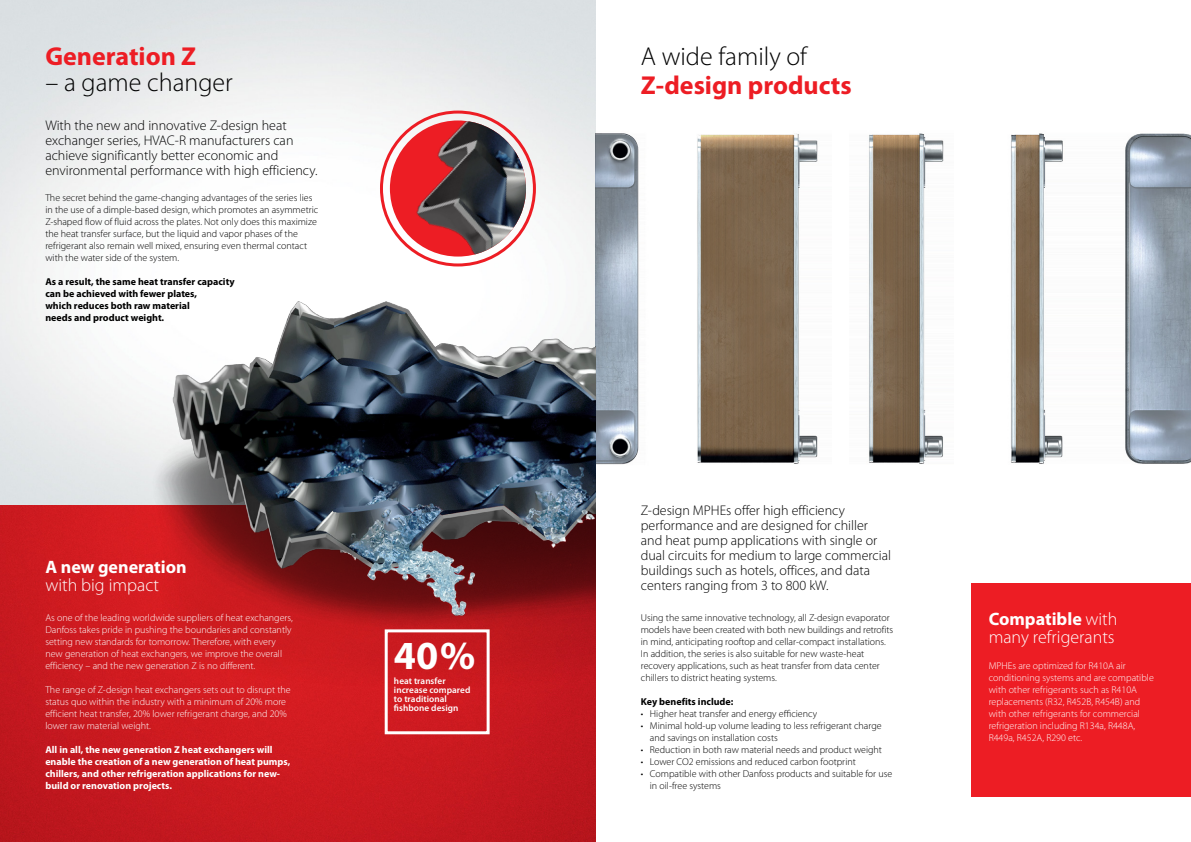
<style>
.page{position:relative;width:1191px;height:842px;background:#fff}
.page>*{position:absolute;margin:0;border:0;box-sizing:border-box;transform-origin:0 0}
.t1{font:700 40px "Myriad Pro";color:#fff}
.Copy{font:700 26px "Myriad Pro";color:#ed1d24}
.Copy-2{font:300 26px "Myriad Pro";color:#000}
.Headline{font:300 26px "Myriad Pro";color:#000}
.Headline-2{font:700 26px "Myriad Pro";color:#ed1d24}
.Copy-3{font:300 18px/18px "Myriad Pro";color:#fff}
.Copy-4{font:700 18px/18px "Myriad Pro";color:#fff}
.Copy-5{font:300 14px/15px "Myriad Pro";color:#000}
.Copy-6{font:300 10px/12px "Myriad Pro";color:#000}
.Copy-7{font:300 10px/12px "Myriad Pro";color:#fff}
.Copy-8{font:700 10px/12px "Myriad Pro";color:#fff}
.Copy-9{font:700 10px/12px "Myriad Pro";color:#000}
.Bodytext_bold{font:700 10px "Myriad Pro";color:#000}
.t2{font:600 9.2px "Myriad Pro";letter-spacing:.005em;color:#fff}
.s1{font-weight:300}
.s2{font-weight:700}
</style>
<div class="page">
<img style="left:595px;top:0;width:44px;height:490px">
<img style="left:1011px;top:133px;width:180px;height:331px">
<img style="left:697px;top:133px;width:121px;height:331px">
<img style="left:869px;top:133px;width:75px;height:331px">
<div style="left:0;top:505px;width:595px;height:337px;background:linear-gradient(to bottom,#d31c21,#c2171f)"></div>
<img style="left:132px;top:90px;width:463px;height:647px">
<div style="left:971px;top:583px;width:220px;height:214px;background:#ed1d24"></div>
<div style="left:385px;top:629px;width:104px;height:105px;border:3px solid #fff"></div>
<p class="Headline-2" style="left:45px;top:39px;width:152px">Generation Z</p>
<p class="Headline" style="left:45px;top:67px;width:189px">– a game changer</p>
<p class="Copy-5" style="left:45px;top:117px;width:274px">With the new and innovative Z-design heat exchanger series, HVAC-R manufacturers can achieve significantly better economic and environmental performance with high efficiency.</p>
<p class="Copy-6" style="left:45px;top:192px;width:274px">The secret behind the game-changing advantages of the series lies in the use of a dimple-based design, which promotes an asymmetric Z-shaped flow of fluid across the plates. Not only does this maximize the heat transfer surface, but the liquid and vapor phases of the refrigerant also remain well mixed, ensuring even thermal contact with the water side of the system.</p>
<p class="Copy-9" style="left:45px;top:276px;width:191px">As a result, the same heat transfer capacity can be achieved with fewer plates,<br>which reduces both raw material<br>needs and product weight.</p>
<p class="Copy-4" style="left:45px;top:558px;width:143px">A new generation <span class="s1">with big impact</span></p>
<p class="Copy-7" style="left:45px;top:612px;width:249px">As one of the leading worldwide suppliers of heat exchangers, Danfoss takes pride in pushing the boundaries and constantly setting new standards for tomorrow. Therefore, with every new generation of heat exchangers, we improve the overall efficiency – and the new generation Z is no different.</p>
<p class="Copy-7" style="left:45px;top:684px;width:247px">The range of Z-design heat exchangers sets out to disrupt the status quo within the industry with a minimum of 20% more efficient heat transfer, 20% lower refrigerant charge, and 20% lower raw material weight.</p>
<p class="Copy-8" style="left:45px;top:744px;width:246px">All in all, the new generation Z heat exchangers will enable the creation of a new generation of heat pumps, chillers, and other refrigeration applications for new&shy;build or renovation projects.</p>
<p class="t1" style="left:394px;top:629px;width:83px">40%</p>
<p class="t2" style="left:394px;top:675px;width:53px">heat transfer</p>
<p class="t2" style="left:394px;top:684px;width:78px">increase compared</p>
<p class="t2" style="left:394px;top:693px;width:54px">to traditional</p>
<p class="t2" style="left:394px;top:702px;width:66px">fishbone design</p>
<p class="Copy-2" style="left:641px;top:41px;width:168px">A wide family of</p>
<p class="Copy" style="left:641px;top:68px;width:212px">Z-design products</p>
<p class="Copy-5" style="left:641px;top:503px;width:252px">Z-design MPHEs offer high efficiency performance and are designed for chiller and heat pump applications with single or dual circuits for medium to large commercial buildings such as hotels, offices, and data centers ranging from 3 to 800 kW.</p>
<p class="Copy-6" style="left:641px;top:612px;width:254px">Using the same innovative technology, all Z-design evaporator models have been created with both new buildings and retrofits in mind, anticipating rooftop and cellar-compact installations.<br>In addition, the series is also suitable for new waste-heat recovery applications, such as heat transfer from data center chillers to district heating systems.</p>
<p class="Copy-3" style="left:988px;top:609px;width:130px"><span class="s2">Compatible</span> with many refrigerants</p>
<p class="Copy-7" style="left:988px;top:660px;width:167px">MPHEs are optimized for R410A air conditioning systems and are compatible with other refrigerants such as R410A replacements (R32, R452B, R454B) and with other refrigerants for commercial refrigeration including R134a, R448A, R449a, R452A, R290 etc.</p>
<p class="Bodytext_bold" style="left:641px;top:695px;width:94px">Key benefits include:</p>
<p class="Copy-6" style="left:641px;top:708px;width:178px">• Higher heat transfer and energy efficiency</p>
<p class="Copy-6" style="left:650px;top:720px;width:233px;text-indent:-9px">• Minimal hold-up volume leading to less refrigerant charge and savings on installation costs</p>
<p class="Copy-6" style="left:641px;top:744px;width:243px">• Reduction in both raw material needs and product weight</p>
<p class="Copy-6" style="left:641px;top:756px;width:216px">• Lower CO2 emissions and reduced carbon footprint</p>
<p class="Copy-6" style="left:650px;top:768px;width:244px;text-indent:-9px">• Compatible with other Danfoss products and suitable for use in oil-free systems</p>
</div>
